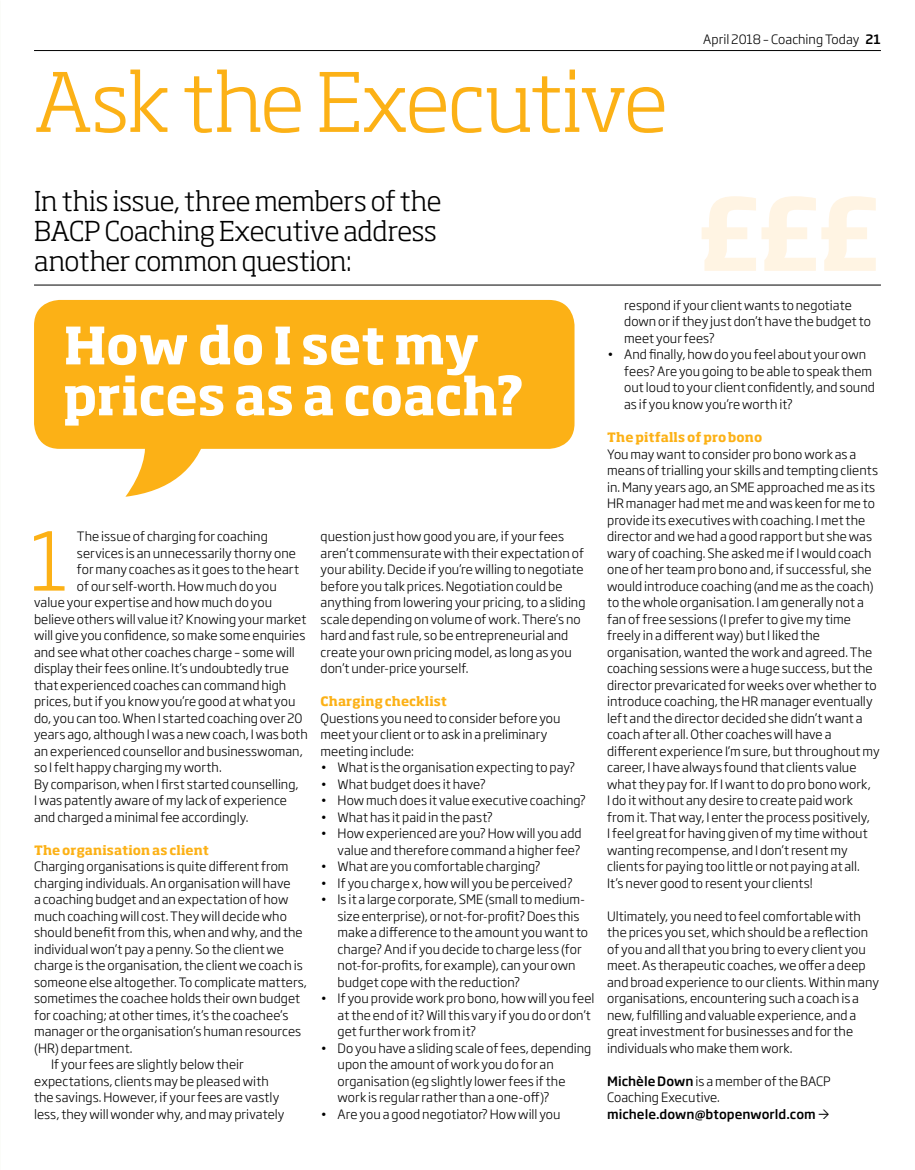
<style>
.page{position:relative;width:915px;height:1170px;background:#fff}
.page>*{position:absolute;margin:0;border:0;box-sizing:border-box;transform-origin:0 0}
.t1{font:700 98.1px "Soho Gothic Std";color:#fff4e3}
.t2{font:300 80.55px "Soho Pro";letter-spacing:-.02em;color:#fcb116}
.t3{font:300 79.35px "Soho Gothic Std";color:#fcb116}
.t4{font:700 50.85px/50.8px "Soho Pro";letter-spacing:-.01em;color:#fff}
.t5{font:300 27px/30px "Soho Pro";letter-spacing:-.01em;color:#000}
.t6{font:300 12.75px/16.5px "Soho Gothic Std";color:#000}
.t7{font:700 12.75px "Soho Pro";letter-spacing:.01em;color:#fcb116}
.t8{font:500 12.75px "Soho Gothic Std";letter-spacing:.005em;color:#000}
.s1{font-weight:500}
</style>
<div class="page">
<svg style="left:126px;top:449px;width:75px;height:47px"></svg>
<div style="left:34px;top:300px;width:540px;height:149px;background:#fcb116;border-radius:26px"></div>
<hr style="left:34px;top:285px;width:846px;height:1px;background:#000">
<hr style="left:34px;top:50px;width:846px;height:1px;background:#000">
<h2 class="t2" style="left:34px;top:40px;width:635px">Ask the Executive</h2>
<h3 class="t5" style="left:34px;top:184px;width:408px">In this issue, three members of the<br>BACP Coaching Executive address another common question:</h3>
<p class="t6" style="left:703px;top:31px;width:179px">April 2018 – Coaching Today <span class="s1">21</span></p>
<h1 class="t1" style="left:696px;top:170px;width:186px">£££</h1>
<h3 class="t4" style="left:63px;top:317px;width:463px">How do I set my prices as a coach?</h3>
<h3 class="t3" style="left:29px;top:511px;width:41px">1</h3>
<p class="t6" style="left:77px;top:528px;width:192px">The issue of charging for coaching</p>
<p class="t6" style="left:77px;top:545px;width:220px">services is an unnecessarily thorny one</p>
<p class="t6" style="left:77px;top:561px;width:223px">for many coaches as it goes to the heart</p>
<p class="t6" style="left:77px;top:578px;width:201px">of our self-worth. How much do you</p>
<p class="t6" style="left:34px;top:594px;width:239px">value your expertise and how much do you</p>
<p class="t6" style="left:34px;top:611px;width:274px">believe others will value it? Knowing your market</p>
<p class="t6" style="left:34px;top:627px;width:273px">will give you confidence, so make some enquiries</p>
<p class="t6" style="left:34px;top:644px;width:262px">and see what other coaches charge – some will</p>
<p class="t6" style="left:34px;top:660px;width:256px">display their fees online. It’s undoubtedly true</p>
<p class="t6" style="left:34px;top:677px;width:254px">that experienced coaches can command high</p>
<p class="t6" style="left:34px;top:693px;width:263px">prices, but if you know you’re good at what you</p>
<p class="t6" style="left:34px;top:709px;width:270px">do, you can too. When I started coaching over 20</p>
<p class="t6" style="left:34px;top:726px;width:275px">years ago, although I was a new coach, I was both</p>
<p class="t6" style="left:34px;top:742px;width:270px">an experienced counsellor and businesswoman,</p>
<p class="t6" style="left:34px;top:759px;width:189px">so I felt happy charging my worth.</p>
<p class="t6" style="left:34px;top:775px;width:266px">By comparison, when I first started counselling,</p>
<p class="t6" style="left:34px;top:792px;width:254px">I was patently aware of my lack of experience</p>
<p class="t6" style="left:34px;top:808px;width:216px">and charged a minimal fee accordingly.</p>
<p class="t7" style="left:34px;top:840px;width:176px">The organisation as client</p>
<p class="t6" style="left:34px;top:858px;width:256px">Charging organisations is quite different from</p>
<p class="t6" style="left:34px;top:874px;width:258px">charging individuals. An organisation will have</p>
<p class="t6" style="left:34px;top:891px;width:256px">a coaching budget and an expectation of how</p>
<p class="t6" style="left:34px;top:907px;width:254px">much coaching will cost. They will decide who</p>
<p class="t6" style="left:34px;top:924px;width:270px">should benefit from this, when and why, and the</p>
<p class="t6" style="left:34px;top:940px;width:251px">individual won’t pay a penny. So the client we</p>
<p class="t6" style="left:34px;top:957px;width:270px">charge is the organisation, the client we coach is</p>
<p class="t6" style="left:34px;top:973px;width:274px">someone else altogether. To complicate matters,</p>
<p class="t6" style="left:34px;top:990px;width:267px">sometimes the coachee holds their own budget</p>
<p class="t6" style="left:34px;top:1006px;width:256px">for coaching; at other times, it’s the coachee’s</p>
<p class="t6" style="left:34px;top:1023px;width:269px">manager or the organisation’s human resources</p>
<p class="t6" style="left:34px;top:1039px;width:100px">(HR) department.</p>
<p class="t6" style="left:51px;top:1056px;width:194px">If your fees are slightly below their</p>
<p class="t6" style="left:34px;top:1072px;width:236px">expectations, clients may be pleased with</p>
<p class="t6" style="left:34px;top:1089px;width:247px">the savings. However, if your fees are vastly</p>
<p class="t6" style="left:34px;top:1105px;width:252px">less, they will wonder why, and may privately</p>
<p class="t6" style="left:320px;top:528px;width:266px">question just how good you are, if your fees aren’t commensurate with their expectation of your ability. Decide if you’re willing to negotiate before you talk prices. Negotiation could be anything from lowering your pricing, to a sliding scale depending on volume of work. There’s no hard and fast rule, so be entrepreneurial and create your own pricing model, as long as you don’t under-price yourself.</p>
<p class="t7" style="left:320px;top:692px;width:128px">Charging checklist</p>
<p class="t6" style="left:320px;top:709px;width:241px">Questions you need to consider before you meet your client or to ask in a preliminary meeting include:</p>
<p class="t6" style="left:320px;top:759px;width:256px">• What is the organisation expecting to pay?</p>
<p class="t6" style="left:320px;top:775px;width:167px">• What budget does it have?</p>
<p class="t6" style="left:320px;top:792px;width:267px">• How much does it value executive coaching?</p>
<p class="t6" style="left:320px;top:808px;width:174px">• What has it paid in the past?</p>
<p class="t6" style="left:320px;top:825px;width:262px;text-align:right">• How experienced are you? How will you add value and therefore command a higher fee?</p>
<p class="t6" style="left:320px;top:858px;width:221px">• What are you comfortable charging?</p>
<p class="t6" style="left:320px;top:874px;width:253px">• If you charge x, how will you be perceived?</p>
<p class="t6" style="left:337px;top:891px;width:252px;text-indent:-17px">• Is it a large corporate, SME (small to medium&shy;size enterprise), or not-for-profit? Does this make a difference to the amount you want to charge? And if you decide to charge less (for not-for-profits, for example), can your own budget cope with the reduction?</p>
<p class="t6" style="left:337px;top:990px;width:258px;text-indent:-17px">• If you provide work pro bono, how will you feel at the end of it? Will this vary if you do or don’t get further work from it?</p>
<p class="t6" style="left:337px;top:1039px;width:255px;text-indent:-17px">• Do you have a sliding scale of fees, depending upon the amount of work you do for an organisation (eg slightly lower fees if the work is regular rather than a one-off)?</p>
<p class="t6" style="left:320px;top:1105px;width:241px">• Are you a good negotiator? How will you</p>
<p class="t6" style="left:624px;top:297px;width:248px">respond if your client wants to negotiate down or if they just don’t have the budget to meet your fees?</p>
<p class="t6" style="left:624px;top:347px;width:252px;text-indent:-17px">• And finally, how do you feel about your own fees? Are you going to be able to speak them out loud to your client confidently, and sound as if you know you’re worth it?</p>
<p class="t7" style="left:607px;top:428px;width:156px">The pitfalls of pro bono</p>
<p class="t6" style="left:607px;top:446px;width:274px">You may want to consider pro bono work as a means of trialling your skills and tempting clients in. Many years ago, an SME approached me as its HR manager had met me and was keen for me to provide its executives with coaching. I met the director and we had a good rapport but she was wary of coaching. She asked me if I would coach one of her team pro bono and, if successful, she would introduce coaching (and me as the coach) to the whole organisation. I am generally not a fan of free sessions (I prefer to give my time freely in a different way) but I liked the organisation, wanted the work and agreed. The coaching sessions were a huge success, but the director prevaricated for weeks over whether to introduce coaching, the HR manager eventually left and the director decided she didn’t want a coach after all. Other coaches will have a different experience I’m sure, but throughout my career, I have always found that clients value what they pay for. If I want to do pro bono work,<br>I do it without any desire to create paid work from it. That way, I enter the process positively,<br>I feel great for having given of my time without wanting recompense, and I don’t resent my clients for paying too little or not paying at all.<br>It’s never good to resent your clients!</p>
<p class="t6" style="left:607px;top:907px;width:273px">Ultimately, you need to feel comfortable with the prices you set, which should be a reflection of you and all that you bring to every client you meet. As therapeutic coaches, we offer a deep and broad experience to our clients. Within many organisations, encountering such a coach is a new, fulfilling and valuable experience, and a great investment for businesses and for the individuals who make them work.</p>
<p class="t6" style="left:607px;top:1072px;width:225px"><span class="s1">Michèle Down</span> is a member of the BACP<br>Coaching Executive.</p>
<p class="t8" style="left:607px;top:1105px;width:210px">michele.down@btopenworld.com</p>
</div>
